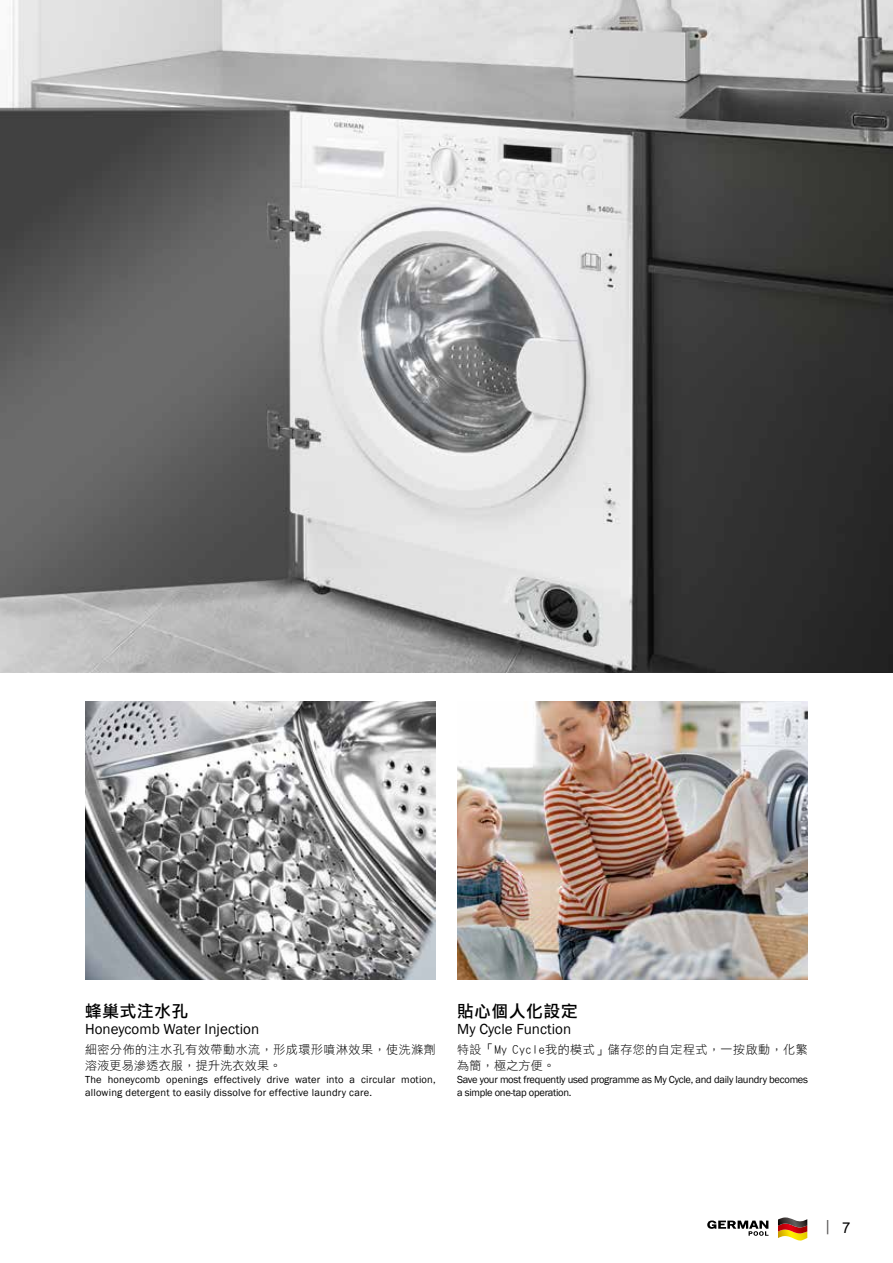
<style>
.page{position:relative;width:893px;height:1263px;background:#fff}
.page>*{position:absolute;margin:0;border:0;box-sizing:border-box;transform-origin:0 0}
.t1{font:16.5px "DF Li Hei Md WIN BF";letter-spacing:.05em;color:#000}
.t2{font:15px "Franklin Gothic";letter-spacing:.005em;color:#000}
.t3{font:15px "Arial";color:#595757}
.t4{font:12px/16.5px "DF Li Hei W3 WIN BF";letter-spacing:.045em;color:#000}
.t5{font:10.5px/13.5px "Franklin Gothic";letter-spacing:.005em;color:#000}
.t6{font:10.5px/13.5px "Franklin Gothic";letter-spacing:-.025em;color:#000}
.s1{color:#000}
</style>
<div class="page">
<img style="left:0;top:0;width:893px;height:672px">
<img style="left:85px;top:702px;width:351px;height:277px">
<img style="left:457px;top:702px;width:351px;height:277px">
<svg style="left:778px;top:1217px;width:30px;height:24px"></svg>
<svg style="left:707px;top:1220px;width:61px;height:16px"></svg>
<h1 class="t1" style="left:85px;top:1003px;width:105px">蜂巢式注水孔</h1>
<h2 class="t2" style="left:85px;top:1020px;width:176px">Honeycomb Water Injection</h2>
<p class="t4" style="left:85px;top:1041px;width:352px">細密分佈的注水孔有效帶動水流，形成環形噴淋效果，使洗滌劑溶液更易滲透衣服，提升洗衣效果。</p>
<p class="t5" style="left:85px;top:1073px;width:352px">The honeycomb openings effectively drive water into a circular motion, allowing detergent to easily dissolve for effective laundry care.</p>
<h1 class="t1" style="left:457px;top:1003px;width:122px">貼心個人化設定</h1>
<h2 class="t2" style="left:457px;top:1020px;width:116px">My Cycle Function</h2>
<p class="t4" style="left:457px;top:1041px;width:352px">特設「My Cycle我的模式」儲存您的自定程式，一按啟動，化繁為簡，極之方便。</p>
<p class="t6" style="left:457px;top:1073px;width:352px">Save your most frequently used programme as My Cycle, and daily laundry becomes a simple one-tap operation.</p>
<h2 class="t3" style="left:826px;top:1216px;width:26px">| <span class="s1">7</span></h2>
</div>
